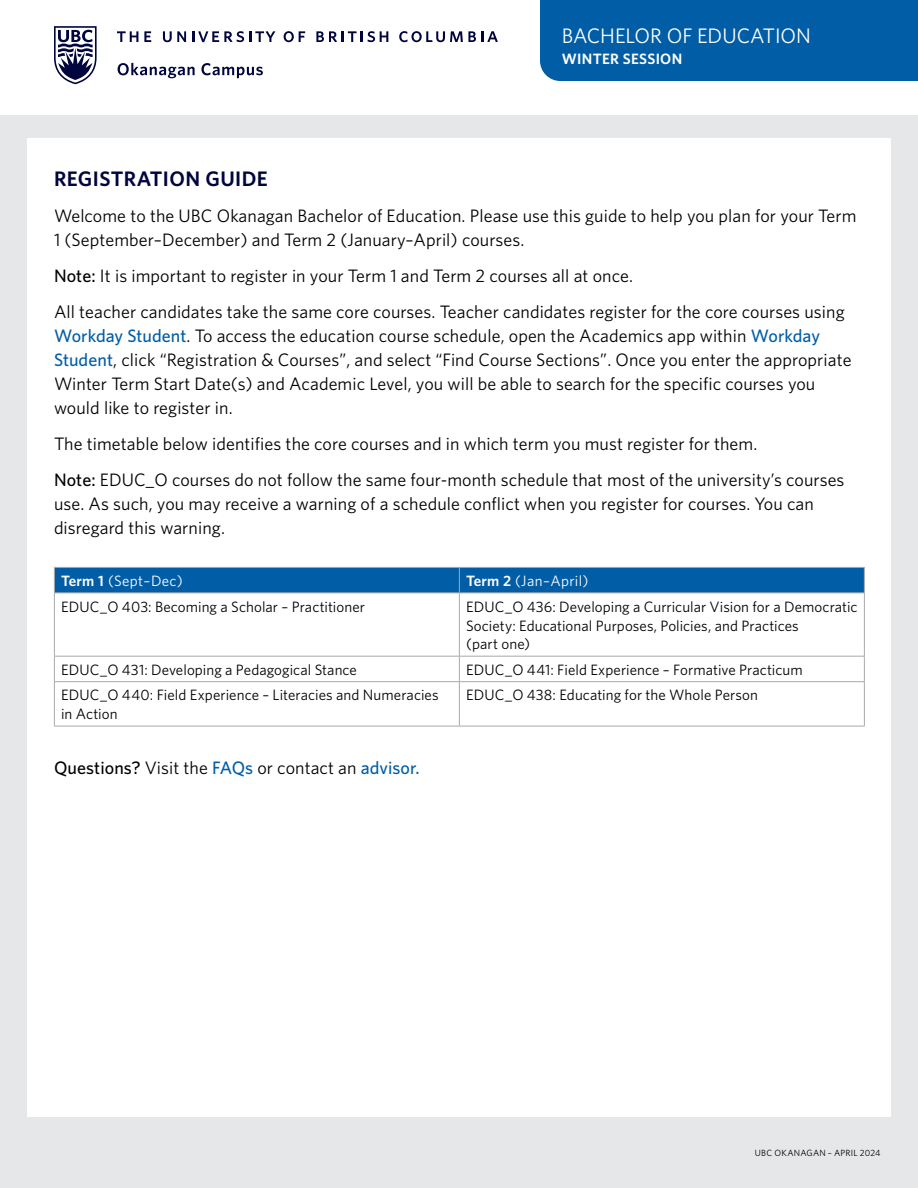
<style>
.page{position:relative;width:918px;height:1188px;background:#fff}
.page>*{position:absolute;margin:0;border:0;box-sizing:border-box;transform-origin:0 0}
.t1{font:21px "Whitney";letter-spacing:-.005em;color:#fff}
.t2{font:600 21px "Whitney";letter-spacing:.02em;color:#00053e}
.t3{font:18px/24px "Whitney";letter-spacing:.005em;color:#000}
.t4{font:15px/18.9px "Whitney";letter-spacing:.005em;color:#000}
.t5{font:15px "Whitney";letter-spacing:.02em;color:#fff}
.t6{font:600 15px "Whitney";letter-spacing:.02em;color:#fff}
.t7{font:9px "Whitney";letter-spacing:.025em;color:#000}
.s1{font-weight:500}
.s2{font-weight:500;color:#005da6}
.s3{font-weight:600}
</style>
<div class="page">
<div style="left:0;top:115px;width:918px;height:1073px;background:#e6e7e8"></div>
<div style="left:27px;top:138px;width:864px;height:979px;background:#fff"></div>
<svg style="left:54px;top:26px;width:43px;height:58px"></svg>
<svg style="left:117px;top:31px;width:21px;height:11px"></svg>
<svg style="left:144px;top:31px;width:7px;height:11px"></svg>
<svg style="left:163px;top:31px;width:23px;height:11px"></svg>
<svg style="left:192px;top:31px;width:83px;height:11px"></svg>
<svg style="left:284px;top:31px;width:21px;height:11px"></svg>
<svg style="left:316px;top:31px;width:72px;height:11px"></svg>
<svg style="left:399px;top:31px;width:99px;height:11px"></svg>
<svg style="left:118px;top:63px;width:77px;height:15px"></svg>
<svg style="left:201px;top:63px;width:62px;height:15px"></svg>
<div style="left:540px;top:0;width:378px;height:81px;background:#005da6"></div>
<div style="left:54px;top:567px;width:811px;height:25px;background:#005da6"></div>
<hr style="left:54px;top:592px;width:405px;height:1px;background:#a7a9ac">
<hr style="left:54px;top:593px;width:1px;height:63px;background:#a7a9ac">
<hr style="left:459px;top:592px;width:406px;height:1px;background:#a7a9ac">
<hr style="left:459px;top:593px;width:1px;height:63px;background:#a7a9ac">
<hr style="left:864px;top:593px;width:1px;height:63px;background:#a7a9ac">
<hr style="left:54px;top:656px;width:405px;height:1px;background:#a7a9ac">
<svg style="left:54px;top:657px;width:1px;height:24px"></svg>
<hr style="left:459px;top:656px;width:406px;height:1px;background:#a7a9ac">
<svg style="left:459px;top:657px;width:1px;height:24px"></svg>
<svg style="left:864px;top:657px;width:1px;height:24px"></svg>
<hr style="left:54px;top:681px;width:405px;height:1px;background:#a7a9ac">
<hr style="left:54px;top:682px;width:1px;height:44px;background:#a7a9ac">
<hr style="left:459px;top:681px;width:406px;height:1px;background:#a7a9ac">
<hr style="left:459px;top:682px;width:1px;height:44px;background:#a7a9ac">
<hr style="left:864px;top:682px;width:1px;height:44px;background:#a7a9ac">
<hr style="left:54px;top:726px;width:405px;height:1px;background:#a7a9ac">
<hr style="left:459px;top:726px;width:406px;height:1px;background:#a7a9ac">
<p class="t1" style="left:562px;top:22px;width:251px">BACHELOR OF EDUCATION</p>
<p class="t6" style="left:562px;top:49px;width:122px">WINTER SESSION</p>
<p class="t2" style="left:54px;top:165px;width:215px">REGISTRATION GUIDE</p>
<p class="t3" style="left:54px;top:203px;width:804px">Welcome to the UBC Okanagan Bachelor of Education. Please use this guide to help you plan for your Term<br>1 (September–December) and Term 2 (January–April) courses.</p>
<p class="t3" style="left:54px;top:257px;width:792px;line-height:36px"><span class="s1">Note:</span> It is important to register in your Term 1 and Term 2 courses all at once.<br>All teacher candidates take the same core courses. Teacher candidates register for the core courses using</p>
<p class="t3" style="left:54px;top:323px;width:799px"><span class="s2">Workday Student</span>. To access the education course schedule, open the Academics app within <span class="s2">Workday Student</span>, click “Registration &amp; Courses”, and select “Find Course Sections”. Once you enter the appropriate Winter Term Start Date(s) and Academic Level, you will be able to search for the specific courses you would like to register in.</p>
<p class="t3" style="left:54px;top:425px;width:792px;line-height:36px">The timetable below identifies the core courses and in which term you must register for them.<br><span class="s1">Note:</span> EDUC_O courses do not follow the same four-month schedule that most of the university’s courses</p>
<p class="t3" style="left:54px;top:491px;width:761px">use. As such, you may receive a warning of a schedule conflict when you register for courses. You can disregard this warning.</p>
<p class="t5" style="left:61px;top:571px;width:123px"><span class="s3">Term 1</span> (Sept–Dec)</p>
<p class="t5" style="left:466px;top:571px;width:124px"><span class="s3">Term 2</span> (Jan–April)</p>
<p class="t4" style="left:61px;top:597px;width:305px">EDUC_O 403: Becoming a Scholar – Practitioner</p>
<p class="t4" style="left:466px;top:597px;width:393px">EDUC_O 436: Developing a Curricular Vision for a Democratic<br>Society: Educational Purposes, Policies, and Practices<br>(part one)</p>
<p class="t4" style="left:61px;top:660px;width:297px">EDUC_O 431: Developing a Pedagogical Stance</p>
<p class="t4" style="left:466px;top:660px;width:338px">EDUC_O 441: Field Experience – Formative Practicum</p>
<p class="t4" style="left:61px;top:685px;width:379px">EDUC_O 440: Field Experience – Literacies and Numeracies in Action</p>
<p class="t4" style="left:466px;top:685px;width:293px">EDUC_O 438: Educating for the Whole Person</p>
<p class="t3" style="left:54px;top:755px;width:367px"><span class="s1">Questions?</span> Visit the <span class="s2">FAQs</span> or contact an <span class="s2">advisor.</span></p>
<p class="t7" style="left:755px;top:1146px;width:127px">UBC OKANAGAN – APRIL 2024</p>
</div>
